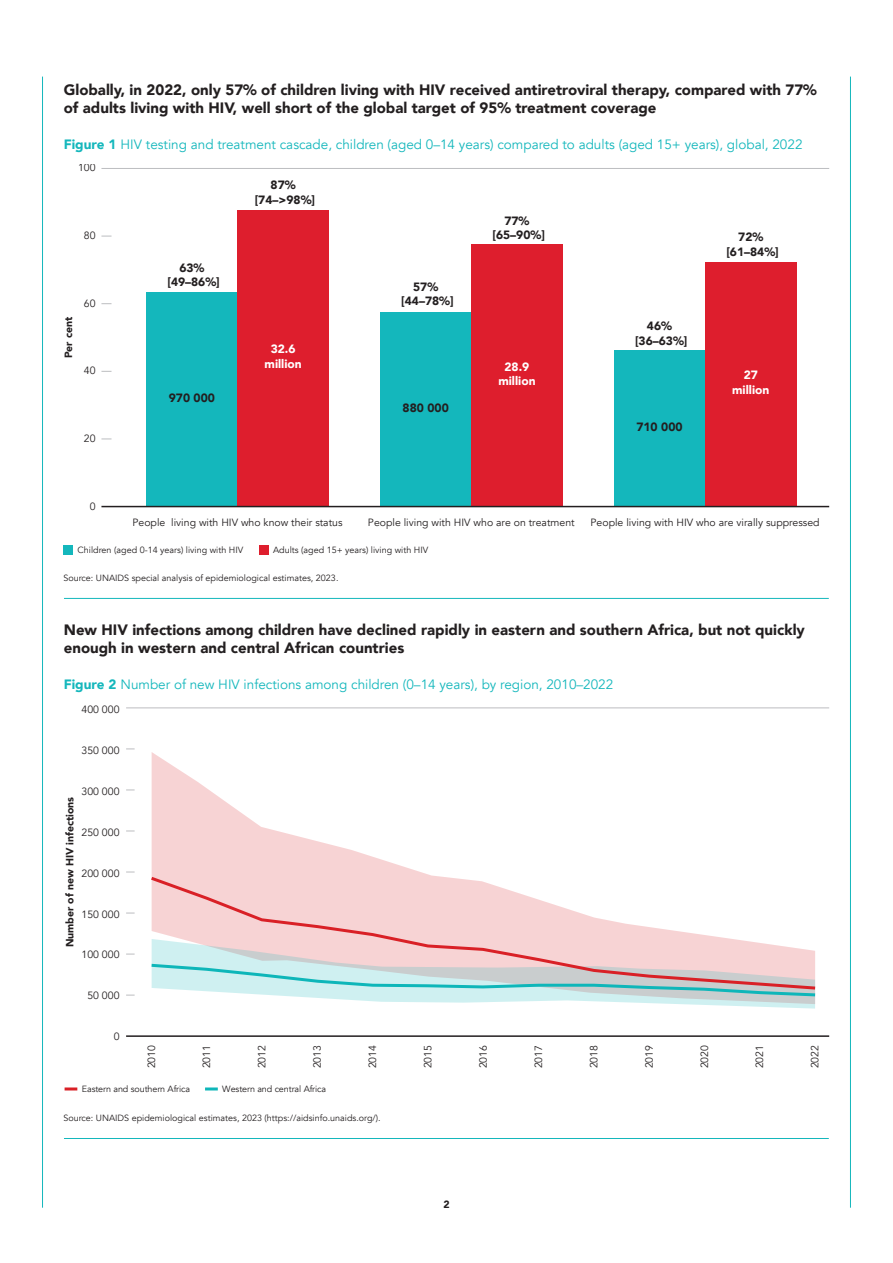
<style>
.page{position:relative;width:893px;height:1263px;background:#fff}
.page>*{position:absolute;margin:0;border:0;box-sizing:border-box;transform-origin:0 0}
.t1{font:900 15px/18px "Avenir";color:#231f20}
.t2{font:13.5px "Avenir";color:#14b7bc}
.t3{font:900 12px/14.4px "Avenir";color:#231f20;text-align:center}
.t4{font:900 12px/14.4px "Avenir";color:#fff;text-align:center}
.t5{font:10.5px "Avenir";color:#231f20}
.t6{font:900 10.5px "Avenir";color:#231f20}
.t7{font:9px "Avenir";color:#231f20}
.s1{font-weight:900}
</style>
<div class="page">
<hr style="left:42px;top:77px;width:1px;height:1131px;background:#14b7bc">
<hr style="left:850px;top:77px;width:1px;height:1131px;background:#14b7bc">
<div style="left:64px;top:545px;width:9px;height:9px;background:#14b7bc"></div>
<div style="left:259px;top:545px;width:10px;height:9px;background:#de1e2d"></div>
<div style="left:146px;top:292px;width:92px;height:215px;background:#14b7bc"></div>
<div style="left:238px;top:210px;width:91px;height:297px;background:#de1e2d"></div>
<div style="left:380px;top:312px;width:91px;height:195px;background:#14b7bc"></div>
<div style="left:471px;top:245px;width:92px;height:262px;background:#de1e2d"></div>
<div style="left:614px;top:350px;width:91px;height:157px;background:#14b7bc"></div>
<div style="left:705px;top:262px;width:91px;height:245px;background:#de1e2d"></div>
<hr style="left:101px;top:506px;width:728px;height:1px;background:#231f20">
<hr style="left:101px;top:168px;width:728px;height:1px;background:#bcbdc0">
<svg style="left:65px;top:1087px;width:12px;height:3px"></svg>
<svg style="left:205px;top:1087px;width:13px;height:3px"></svg>
<hr style="left:126px;top:1035px;width:703px;height:2px;background:#231f20">
<hr style="left:126px;top:708px;width:703px;height:1px;background:#bcbdc0">
<svg style="left:152px;top:752px;width:274px;height:122px"></svg>
<svg style="left:322px;top:998px;width:493px;height:10px"></svg>
<svg style="left:151px;top:874px;width:664px;height:88px"></svg>
<svg style="left:151px;top:962px;width:665px;height:36px"></svg>
<hr style="left:64px;top:598px;width:765px;height:1px;background:#14b7bc">
<hr style="left:64px;top:1138px;width:765px;height:1px;background:#14b7bc">
<p class="t1" style="left:64px;top:80px;width:755px">Globally, in 2022, only 57% of children living with HIV received antiretroviral therapy, compared with 77% of adults living with HIV, well short of the global target of 95% treatment coverage</p>
<p class="t2" style="left:64px;top:136px;width:740px"><span class="s1">Figure 1</span> HIV testing and treatment cascade, children (aged 0–14 years) compared to adults (aged 15+ years), global, 2022</p>
<p class="t5" style="left:78px;top:162px;width:19px">100</p>
<p class="t5" style="left:84px;top:229px;width:13px">80</p>
<p class="t6" style="left:60px;top:358px;width:43px;rotate:-90deg">Per cent</p>
<p class="t5" style="left:84px;top:297px;width:13px">60</p>
<p class="t5" style="left:84px;top:364px;width:13px">40</p>
<p class="t5" style="left:84px;top:432px;width:13px">20</p>
<p class="t5" style="left:90px;top:500px;width:7px">0</p>
<p class="t3" style="left:167px;top:260px;width:54px">63% [49–86%]</p>
<p class="t3" style="left:169px;top:390px;width:48px">970 000</p>
<p class="t3" style="left:255px;top:178px;width:62px">87% [74–&gt;98%]</p>
<p class="t4" style="left:265px;top:342px;width:39px">32.6 million</p>
<p class="t3" style="left:401px;top:279px;width:54px">57% [44–78%]</p>
<p class="t3" style="left:403px;top:400px;width:48px">880 000</p>
<p class="t3" style="left:493px;top:213px;width:54px">77% [65–90%]</p>
<p class="t4" style="left:498px;top:359px;width:39px">28.9 million</p>
<p class="t3" style="left:635px;top:319px;width:54px">46% [36–63%]</p>
<p class="t3" style="left:636px;top:419px;width:48px">710 000</p>
<p class="t3" style="left:726px;top:229px;width:54px">72% [61–84%]</p>
<p class="t4" style="left:732px;top:368px;width:39px">27 million</p>
<p class="t5" style="left:133px;top:516px;width:212px">People living with HIV who know their status</p>
<p class="t5" style="left:368px;top:516px;width:208px">People living with HIV who are on treatment</p>
<p class="t5" style="left:591px;top:516px;width:231px">People living with HIV who are virally suppressed</p>
<p class="t7" style="left:77px;top:545px;width:167px">Children (aged 0-14 years) living with HIV</p>
<p class="t7" style="left:273px;top:545px;width:157px">Adults (aged 15+ years) living with HIV</p>
<p class="t7" style="left:63px;top:572px;width:277px">Source: UNAIDS special analysis of epidemiological estimates, 2023.</p>
<p class="t1" style="left:64px;top:620px;width:743px">New HIV infections among children have declined rapidly in eastern and southern Africa, but not quickly enough in western and central African countries</p>
<p class="t2" style="left:64px;top:676px;width:551px"><span class="s1">Figure 2</span> Number of new HIV infections among children (0–14 years), by region, 2010–2022</p>
<p class="t5" style="left:82px;top:703px;width:39px">400 000</p>
<p class="t5" style="left:82px;top:744px;width:39px">350 000</p>
<p class="t6" style="left:61px;top:947px;width:152px;rotate:-90deg">Number of new HIV infections</p>
<p class="t5" style="left:82px;top:785px;width:39px">300 000</p>
<p class="t5" style="left:82px;top:826px;width:39px">250 000</p>
<p class="t5" style="left:82px;top:867px;width:39px">200 000</p>
<p class="t5" style="left:82px;top:908px;width:39px">150 000</p>
<p class="t5" style="left:82px;top:948px;width:39px">100 000</p>
<p class="t5" style="left:87px;top:989px;width:34px">50 000</p>
<p class="t5" style="left:114px;top:1030px;width:7px">0</p>
<p class="t5" style="left:145px;top:1068px;width:25px;rotate:-90deg">2010</p>
<p class="t5" style="left:200px;top:1068px;width:25px;rotate:-90deg">2011</p>
<p class="t5" style="left:256px;top:1068px;width:25px;rotate:-90deg">2012</p>
<p class="t5" style="left:311px;top:1068px;width:25px;rotate:-90deg">2013</p>
<p class="t5" style="left:366px;top:1068px;width:25px;rotate:-90deg">2014</p>
<p class="t5" style="left:422px;top:1068px;width:25px;rotate:-90deg">2015</p>
<p class="t5" style="left:477px;top:1068px;width:25px;rotate:-90deg">2016</p>
<p class="t5" style="left:532px;top:1068px;width:25px;rotate:-90deg">2017</p>
<p class="t5" style="left:588px;top:1068px;width:25px;rotate:-90deg">2018</p>
<p class="t5" style="left:643px;top:1068px;width:25px;rotate:-90deg">2019</p>
<p class="t5" style="left:698px;top:1068px;width:25px;rotate:-90deg">2020</p>
<p class="t5" style="left:753px;top:1068px;width:25px;rotate:-90deg">2021</p>
<p class="t5" style="left:809px;top:1068px;width:25px;rotate:-90deg">2022</p>
<p class="t7" style="left:82px;top:1084px;width:110px">Eastern and southern Africa</p>
<p class="t7" style="left:222px;top:1084px;width:105px">Western and central Africa</p>
<p class="t7" style="left:63px;top:1112px;width:319px">Source: UNAIDS epidemiological estimates, 2023 (https://aidsinfo.unaids.org/).</p>
<p class="t6" style="left:443px;top:1195px;width:8px">2</p>
</div>
